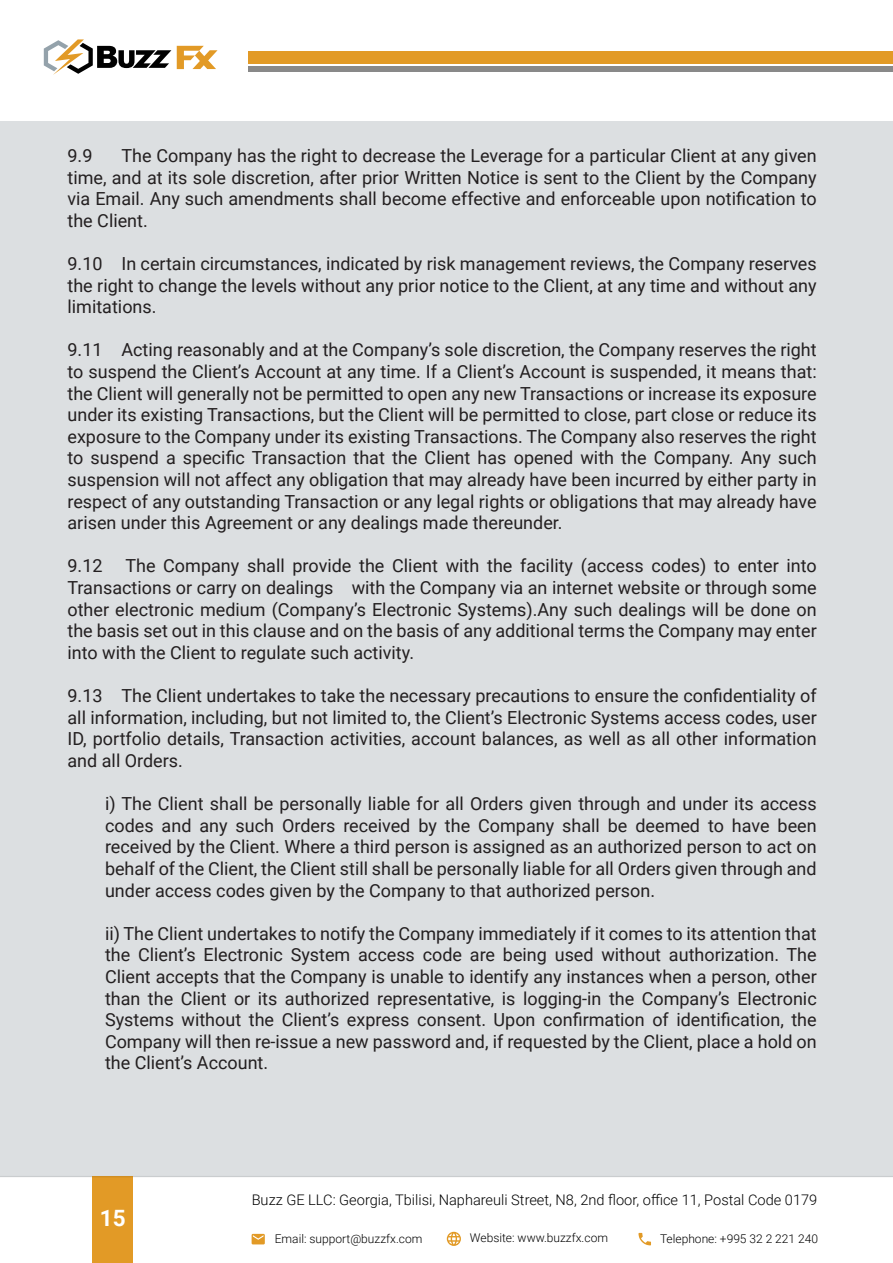
<style>
.page{position:relative;width:893px;height:1263px;background:#fff}
.page>*{position:absolute;margin:0;border:0;box-sizing:border-box;transform-origin:0 0}
.t1{font:700 22.5px "Roboto";color:#fff}
.t2{font:18px/21.6px "Roboto";color:#231f20;text-align:justify}
.t3{font:300 14.55px "Roboto";color:#010101}
.t4{font:300 12px "Roboto";color:#010101}
</style>
<div class="page">
<div style="left:0;top:122px;width:893px;height:1054px;background:#dcdfe1"></div>
<svg style="left:44px;top:39px;width:127px;height:36px"></svg>
<svg style="left:177px;top:46px;width:41px;height:23px"></svg>
<div style="left:248px;top:51px;width:645px;height:13px;background:#e29a26"></div>
<div style="left:248px;top:66px;width:645px;height:5px;background:#898989"></div>
<div style="left:93px;top:1176px;width:40px;height:87px;background:#e29a26"></div>
<svg style="left:252px;top:1234px;width:13px;height:10px"></svg>
<svg style="left:638px;top:1233px;width:13px;height:12px"></svg>
<svg style="left:447px;top:1232px;width:14px;height:14px"></svg>
<hr style="left:0;top:1176px;width:893px;height:1px;background:#010101">
<p class="t2" style="left:68px;top:144px;width:751px;text-indent:54px">The Company has the right to decrease the Leverage for a particular Client at any given time, and at its sole discretion, after prior Written Notice is sent to the Client by the Company via Email. Any such amendments shall become effective and enforceable upon notification to the Client.</p>
<p class="t2" style="left:68px;top:252px;width:751px">9.10 In certain circumstances, indicated by risk management reviews, the Company reserves the right to change the levels without any prior notice to the Client, at any time and without any limitations.</p>
<p class="t2" style="left:68px;top:339px;width:751px">9.11 Acting reasonably and at the Company’s sole discretion, the Company reserves the right to suspend the Client’s Account at any time. If a Client’s Account is suspended, it means that: the Client will generally not be permitted to open any new Transactions or increase its exposure under its existing Transactions, but the Client will be permitted to close, part close or reduce its exposure to the Company under its existing Transactions. The Company also reserves the right to suspend a specific Transaction that the Client has opened with the Company. Any such suspension will not affect any obligation that may already have been incurred by either party in respect of any outstanding Transaction or any legal rights or obligations that may already have arisen under this Agreement or any dealings made thereunder.</p>
<p class="t2" style="left:68px;top:555px;width:37px">9.12</p>
<p class="t2" style="left:68px;top:144px;width:26px">9.9</p>
<p class="t2" style="left:68px;top:555px;width:751px;text-indent:58px">The Company shall provide the Client with the facility (access codes) to enter into Transactions or carry on dealings with the Company via an internet website or through some other electronic medium (Company’s Electronic Systems).Any such dealings will be done on the basis set out in this clause and on the basis of any additional terms the Company may enter into with the Client to regulate such activity.</p>
<p class="t2" style="left:68px;top:684px;width:751px">9.13 The Client undertakes to take the necessary precautions to ensure the confidentiality of all information, including, but not limited to, the Client’s Electronic Systems access codes, user ID, portfolio details, Transaction activities, account balances, as well as all other information and all Orders.</p>
<p class="t2" style="left:105px;top:792px;width:713px">i) The Client shall be personally liable for all Orders given through and under its access codes and any such Orders received by the Company shall be deemed to have been received by the Client. Where a third person is assigned as an authorized person to act on behalf of the Client, the Client still shall be personally liable for all Orders given through and under access codes given by the Company to that authorized person.</p>
<p class="t2" style="left:105px;top:922px;width:713px">ii) The Client undertakes to notify the Company immediately if it comes to its attention that the Client’s Electronic System access code are being used without authorization. The Client accepts that the Company is unable to identify any instances when a person, other than the Client or its authorized representative, is logging-in the Company’s Electronic Systems without the Client’s express consent. Upon confirmation of identification, the Company will then re-issue a new password and, if requested by the Client, place a hold on the Client’s Account.</p>
<p class="t1" style="left:100px;top:1202px;width:27px">15</p>
<p class="t3" style="left:252px;top:1189px;width:567px">Buzz GE LLC: Georgia, Tbilisi, Naphareuli Street, N8, 2nd floor, office 11, Postal Code 0179</p>
<p class="t4" style="left:275px;top:1230px;width:149px">Email: support@buzzfx.com</p>
<p class="t4" style="left:470px;top:1230px;width:140px">Website: www.buzzfx.com</p>
<p class="t4" style="left:660px;top:1230px;width:160px">Telephone: +995 32 2 221 240</p>
</div>
